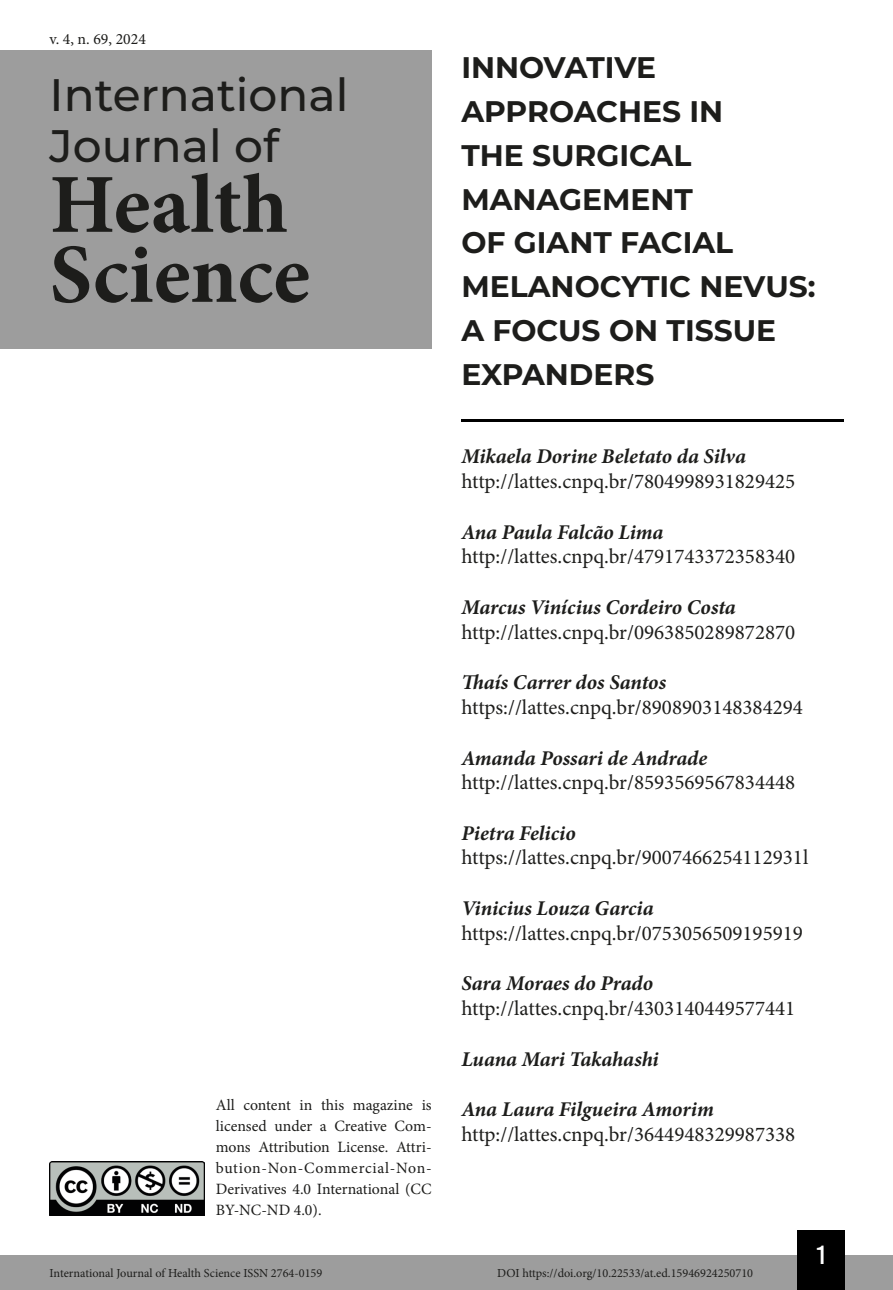
<style>
.page{position:relative;width:893px;height:1290px;background:#fff}
.page>*{position:absolute;margin:0;border:0;box-sizing:border-box;transform-origin:0 0}
.t1{font:700 84px/70px "Minion Pro";color:#1d1d1b}
.t2{font:500 45.5px/50.8px "Montserrat";color:#1d1d1b}
.Título_Artigo{font:700 29.75px/43.8px "Montserrat";color:#1d1d1b}
.t3{font:26.25px "Bebas Kai";color:#fff}
.Infos_autor{font:21px "Minion Pro";color:#1d1d1b}
.Autor{font:italic 700 21px "Minion Pro";letter-spacing:-.005em;color:#1d1d1b}
.t4{font:15.75px/21px "Minion Pro";color:#1d1d1b;text-align:justify}
.t5{font:12.25px "Minion Pro";color:#1d1d1b}
</style>
<div class="page">
<div style="left:0;top:1255px;width:893px;height:35px;background:#9d9d9d"></div>
<div style="left:797px;top:1230px;width:48px;height:60px;background:#000"></div>
<img style="left:50px;top:1161px;width:154px;height:54px">
<div style="left:0;top:50px;width:432px;height:298px;background:#9d9d9d"></div>
<hr style="left:461px;top:419px;width:382px;height:3px;background:#000">
<p class="t4" style="left:50px;top:28px;width:98px">v. 4, n. 69, 2024</p>
<h2 class="t2" style="left:50px;top:68px;width:300px">International<br>Journal of</h2>
<h1 class="t1" style="left:50px;top:169px;width:262px">Health<br>Science</h1>
<p class="t4" style="left:216px;top:1095px;width:217px">All content in this magazine is licensed under a Creative Com&shy;mons Attribution License. Attri&shy;bution-Non-Commercial-Non-Derivatives 4.0 International (CC BY-NC-ND 4.0).</p>
<p class="Título_Artigo" style="left:461px;top:44px;width:356px">INNOVATIVE<br>APPROACHES IN<br>THE SURGICAL<br>MANAGEMENT<br>OF GIANT FACIAL<br>MELANOCYTIC NEVUS:<br>A FOCUS ON TISSUE<br>EXPANDERS</p>
<p class="Autor" style="left:461px;top:442px;width:286px">Mikaela Dorine Beletato da Silva</p>
<p class="Infos_autor" style="left:461px;top:467px;width:335px">http://lattes.cnpq.br/7804998931829425</p>
<p class="Autor" style="left:461px;top:517px;width:204px">Ana Paula Falcão Lima</p>
<p class="Infos_autor" style="left:461px;top:542px;width:335px">http://lattes.cnpq.br/4791743372358340</p>
<p class="Autor" style="left:461px;top:592px;width:276px">Marcus Vinícius Cordeiro Costa</p>
<p class="Infos_autor" style="left:461px;top:618px;width:335px">http://lattes.cnpq.br/0963850289872870</p>
<p class="Autor" style="left:461px;top:667px;width:206px">Thaís Carrer dos Santos</p>
<p class="Infos_autor" style="left:461px;top:693px;width:343px">https://lattes.cnpq.br/8908903148384294</p>
<p class="Autor" style="left:461px;top:743px;width:247px">Amanda Possari de Andrade</p>
<p class="Infos_autor" style="left:461px;top:768px;width:335px">http://lattes.cnpq.br/8593569567834448</p>
<p class="Autor" style="left:461px;top:818px;width:116px">Pietra Felicio</p>
<p class="Infos_autor" style="left:461px;top:843px;width:348px">https://lattes.cnpq.br/9007466254112931l</p>
<p class="Autor" style="left:461px;top:893px;width:194px">Vinicius Louza Garcia</p>
<p class="Infos_autor" style="left:461px;top:919px;width:343px">https://lattes.cnpq.br/0753056509195919</p>
<p class="Autor" style="left:461px;top:968px;width:193px">Sara Moraes do Prado</p>
<p class="Infos_autor" style="left:461px;top:994px;width:335px">http://lattes.cnpq.br/4303140449577441</p>
<p class="Autor" style="left:461px;top:1044px;width:199px">Luana Mari Takahashi</p>
<p class="Autor" style="left:461px;top:1094px;width:254px">Ana Laura Filgueira Amorim</p>
<p class="Infos_autor" style="left:461px;top:1120px;width:335px">http://lattes.cnpq.br/3644948329987338</p>
<p class="t3" style="left:817px;top:1241px;width:10px">1</p>
<p class="t5" style="left:50px;top:1265px;width:274px">International Journal of Health Science ISSN 2764-0159</p>
<p class="t5" style="left:497px;top:1265px;width:257px">DOI https://doi.org/10.22533/at.ed.15946924250710</p>
</div>
